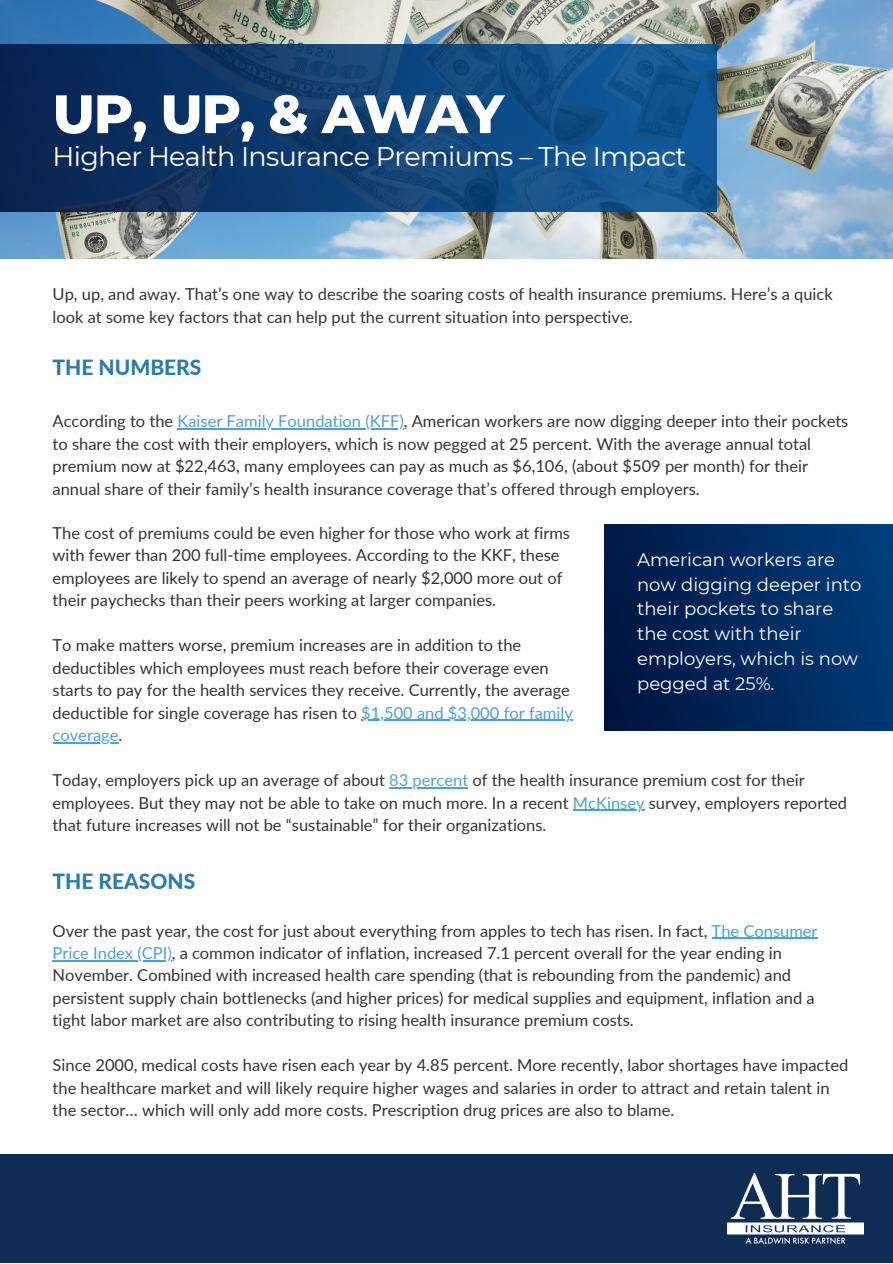
<style>
.page{position:relative;width:893px;height:1264px;background:#fff}
.page>*{position:absolute;margin:0;border:0;box-sizing:border-box;transform-origin:0 0}
.t1{font:800 54px "Montserrat";letter-spacing:-.025em;color:#fff}
.t2{font:27px "Montserrat";letter-spacing:-.025em;color:#fff}
.t3{font:800 21px "Lato";color:#297cab}
.t4{font:18px/24.8px "Montserrat";color:#fff}
.t5{font:16.5px/22.5px "Lato";color:#333}
.s1{color:#4ba0d8}
</style>
<div class="page">
<img style="left:0;top:0;width:892px;height:259px">
<div style="left:0;top:1154px;width:892px;height:108px;background:#0f2d52"></div>
<img style="left:727px;top:1173px;width:136px;height:70px">
<img style="left:0;top:44px;width:716px;height:168px">
<img style="left:604px;top:524px;width:288px;height:206px">
<hr style="left:177px;top:428px;width:184px;height:1px;background:#4ba0d8">
<hr style="left:361px;top:428px;width:42px;height:1px;background:#4ba0d8">
<hr style="left:361px;top:719px;width:212px;height:1px;background:#4ba0d8">
<hr style="left:53px;top:742px;width:65px;height:1px;background:#4ba0d8">
<hr style="left:389px;top:787px;width:79px;height:1px;background:#4ba0d8">
<hr style="left:573px;top:809px;width:71px;height:2px;background:#4ba0d8">
<hr style="left:711px;top:937px;width:106px;height:1px;background:#4ba0d8">
<hr style="left:53px;top:960px;width:119px;height:1px;background:#4ba0d8">
<h1 class="t1" style="left:53px;top:81px;width:453px">UP, UP, &amp; AWAY</h1>
<h2 class="t2" style="left:53px;top:140px;width:635px">Higher Health Insurance Premiums – The Impact</h2>
<p class="t5" style="left:53px;top:283px;width:781px">Up, up, and away. That’s one way to describe the soaring costs of health insurance premiums. Here’s a quick look at some key factors that can help put the current situation into perspective.</p>
<p class="t3" style="left:53px;top:355px;width:150px">THE NUMBERS</p>
<p class="t5" style="left:53px;top:409px;width:797px">According to the <span class="s1">Kaiser Family Foundation (KFF)</span>, American workers are now digging deeper into their pockets to share the cost with their employers, which is now pegged at 25 percent. With the average annual total premium now at $22,463, many employees can pay as much as $6,106, (about $509 per month) for their annual share of their family’s health insurance coverage that’s offered through employers.</p>
<p class="t5" style="left:53px;top:521px;width:519px">The cost of premiums could be even higher for those who work at firms with fewer than 200 full-time employees. According to the KKF, these employees are likely to spend an average of nearly $2,000 more out of their paychecks than their peers working at larger companies.</p>
<p class="t5" style="left:53px;top:633px;width:521px">To make matters worse, premium increases are in addition to the deductibles which employees must reach before their coverage even starts to pay for the health services they receive. Currently, the average deductible for single coverage has risen to <span class="s1">$1,500 and $3,000 for family coverage</span>.</p>
<p class="t5" style="left:53px;top:768px;width:796px">Today, employers pick up an average of about <span class="s1">83 percent</span> of the health insurance premium cost for their employees. But they may not be able to take on much more. In a recent <span class="s1">McKinsey</span> survey, employers reported that future increases will not be “sustainable” for their organizations.</p>
<p class="t3" style="left:53px;top:868px;width:144px">THE REASONS</p>
<p class="t5" style="left:53px;top:918px;width:766px">Over the past year, the cost for just about everything from apples to tech has risen. In fact, <span class="s1">The Consumer Price Index (CPI)</span>, a common indicator of inflation, increased 7.1 percent overall for the year ending in November. Combined with increased health care spending (that is rebounding from the pandemic) and persistent supply chain bottlenecks (and higher prices) for medical supplies and equipment, inflation and a tight labor market are also contributing to rising health insurance premium costs.</p>
<p class="t5" style="left:53px;top:1053px;width:797px">Since 2000, medical costs have risen each year by 4.85 percent. More recently, labor shortages have impacted the healthcare market and will likely require higher wages and salaries in order to attract and retain talent in the sector… which will only add more costs. Prescription drug prices are also to blame.</p>
<p class="t4" style="left:637px;top:547px;width:226px">American workers are now digging deeper into their pockets to share the cost with their employers, which is now pegged at 25%.</p>
</div>
